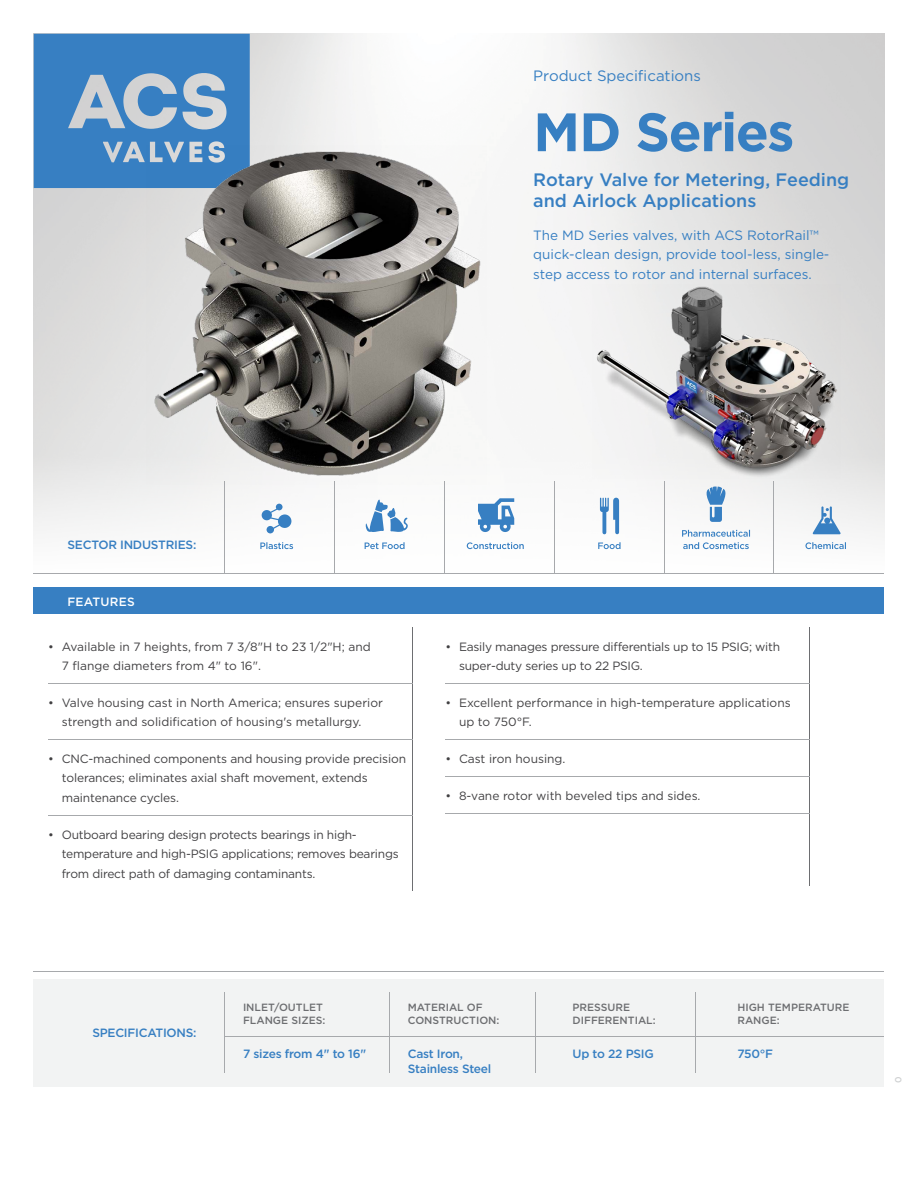
<style>
.page{position:relative;width:918px;height:1188px;background:#fff}
.page>*{position:absolute;margin:0;border:0;box-sizing:border-box;transform-origin:0 0}
.t1{font:700 54px "Gotham";letter-spacing:-.025em;color:#377fc2}
.t2{font:500 18px/21px "Gotham";color:#377fc2}
.t3{font:15px "Gotham";color:#377fc2}
.t4{font:13.5px/19.5px "Gotham";color:#377fc2}
.t5{font:12px/19.5px "Gotham";letter-spacing:-.01em;color:#414042}
.t6{font:500 12px/15px "Gotham";letter-spacing:-.02em;color:#377fc2}
.t7{font:500 12px "Gotham";letter-spacing:.02em;color:#fff}
.t8{font:500 10.5px/13.5px "Gotham";color:#6d6e71}
.t9{font:500 9px "Gotham";color:#cfd1d2}
</style>
<div class="page">
<div style="left:33px;top:979px;width:851px;height:108px;background:#f2f3f3"></div>
<hr style="left:34px;top:573px;width:850px;height:1px;background:#a7a9ac">
<hr style="left:34px;top:972px;width:850px;height:1px;background:#a7a9ac">
<svg style="left:34px;top:34px;width:216px;height:154px;background:#538ec5"></svg>
<div style="left:34px;top:587px;width:850px;height:27px;background:#377fc2"></div>
<hr style="left:224px;top:481px;width:1px;height:93px;background:#a7a9ac">
<hr style="left:664px;top:481px;width:1px;height:93px;background:#a7a9ac">
<hr style="left:554px;top:481px;width:1px;height:93px;background:#a7a9ac">
<hr style="left:444px;top:481px;width:1px;height:93px;background:#a7a9ac">
<hr style="left:334px;top:481px;width:1px;height:93px;background:#a7a9ac">
<hr style="left:774px;top:481px;width:1px;height:93px;background:#a7a9ac">
<svg style="left:365px;top:542px;width:40px;height:7px"></svg>
<svg style="left:366px;top:500px;width:42px;height:32px"></svg>
<svg style="left:682px;top:530px;width:68px;height:19px"></svg>
<svg style="left:707px;top:487px;width:18px;height:35px"></svg>
<svg style="left:260px;top:542px;width:33px;height:7px"></svg>
<svg style="left:262px;top:504px;width:29px;height:29px"></svg>
<svg style="left:478px;top:498px;width:36px;height:34px"></svg>
<svg style="left:467px;top:542px;width:57px;height:7px"></svg>
<svg style="left:598px;top:542px;width:23px;height:7px"></svg>
<svg style="left:600px;top:498px;width:19px;height:36px"></svg>
<svg style="left:805px;top:542px;width:41px;height:7px"></svg>
<svg style="left:813px;top:506px;width:28px;height:28px"></svg>
<hr style="left:224px;top:1036px;width:660px;height:1px;background:#a7a9ac">
<hr style="left:224px;top:992px;width:1px;height:81px;background:#a7a9ac">
<hr style="left:389px;top:992px;width:1px;height:81px;background:#a7a9ac">
<hr style="left:535px;top:992px;width:1px;height:81px;background:#a7a9ac">
<hr style="left:695px;top:992px;width:1px;height:81px;background:#a7a9ac">
<hr style="left:413px;top:628px;width:1px;height:56px;background:#6d6e71">
<hr style="left:413px;top:684px;width:1px;height:56px;background:#6d6e71">
<hr style="left:413px;top:740px;width:1px;height:75px;background:#6d6e71">
<hr style="left:413px;top:815px;width:1px;height:76px;background:#6d6e71">
<hr style="left:48px;top:684px;width:365px;height:1px;background:#a7a9ac">
<hr style="left:48px;top:740px;width:365px;height:1px;background:#a7a9ac">
<hr style="left:48px;top:815px;width:365px;height:1px;background:#a7a9ac">
<hr style="left:810px;top:628px;width:1px;height:56px;background:#6d6e71">
<hr style="left:810px;top:684px;width:1px;height:56px;background:#6d6e71">
<hr style="left:810px;top:740px;width:1px;height:36px;background:#6d6e71">
<hr style="left:810px;top:776px;width:1px;height:37px;background:#6d6e71">
<hr style="left:810px;top:813px;width:1px;height:37px;background:#6d6e71">
<hr style="left:810px;top:850px;width:1px;height:36px;background:#6d6e71">
<hr style="left:446px;top:684px;width:364px;height:1px;background:#a7a9ac">
<hr style="left:446px;top:740px;width:364px;height:1px;background:#a7a9ac">
<hr style="left:446px;top:776px;width:364px;height:1px;background:#a7a9ac">
<hr style="left:446px;top:813px;width:364px;height:1px;background:#a7a9ac">
<img style="left:147px;top:146px;width:339px;height:338px">
<img style="left:592px;top:285px;width:248px;height:193px">
<p class="t3" style="left:533px;top:66px;width:169px">Product Specifications</p>
<h1 class="t1" style="left:533px;top:96px;width:263px">MD Series</h1>
<h2 class="t2" style="left:533px;top:169px;width:318px">Rotary Valve for Metering, Feeding and Airlock Applications</h2>
<p class="t4" style="left:533px;top:225px;width:298px">The MD Series valves, with ACS RotorRail™ quick-clean design, provide tool-less, single&shy;step access to rotor and internal surfaces.</p>
<p class="t6" style="left:68px;top:537px;width:130px">SECTOR INDUSTRIES:</p>
<p class="t7" style="left:68px;top:593px;width:69px">FEATURES</p>
<p class="t5" style="left:62px;top:636px;width:310px;text-indent:-14px">• Available in 7 heights, from 7 3/8"H to 23 1/2"H; and<br>7 flange diameters from 4" to 16".</p>
<p class="t5" style="left:62px;top:693px;width:323px;text-indent:-14px">• Valve housing cast in North America; ensures superior strength and solidification of housing's metallurgy.</p>
<p class="t5" style="left:62px;top:749px;width:346px;text-indent:-14px">• CNC-machined components and housing provide precision tolerances; eliminates axial shaft movement, extends maintenance cycles.</p>
<p class="t5" style="left:62px;top:824px;width:338px;text-indent:-14px">• Outboard bearing design protects bearings in high&shy;temperature and high-PSIG applications; removes bearings from direct path of damaging contaminants.</p>
<p class="t5" style="left:459px;top:636px;width:323px;text-indent:-14px">• Easily manages pressure differentials up to 15 PSIG; with super-duty series up to 22 PSIG.</p>
<p class="t5" style="left:459px;top:693px;width:333px;text-indent:-14px">• Excellent performance in high-temperature applications up to 750°F.</p>
<p class="t5" style="left:446px;top:749px;width:122px">• Cast iron housing.</p>
<p class="t5" style="left:446px;top:785px;width:257px">• 8-vane rotor with beveled tips and sides.</p>
<p class="t6" style="left:92px;top:1025px;width:106px">SPECIFICATIONS:</p>
<p class="t8" style="left:243px;top:1000px;width:84px">INLET/OUTLET<br>FLANGE SIZES:</p>
<p class="t6" style="left:243px;top:1046px;width:125px">7 sizes from 4" to 16"</p>
<p class="t8" style="left:408px;top:1000px;width:93px">MATERIAL OF<br>CONSTRUCTION:</p>
<p class="t6" style="left:408px;top:1046px;width:85px">Cast Iron,<br>Stainless Steel</p>
<p class="t8" style="left:573px;top:1000px;width:85px">PRESSURE<br>DIFFERENTIAL:</p>
<p class="t6" style="left:573px;top:1046px;width:83px">Up to 22 PSIG</p>
<p class="t8" style="left:737px;top:1000px;width:113px">HIGH TEMPERATURE<br>RANGE:</p>
<p class="t6" style="left:737px;top:1046px;width:37px">750°F</p>
<p class="t9" style="left:892px;top:1083px;width:8px;rotate:-90deg">0</p>
</div>
